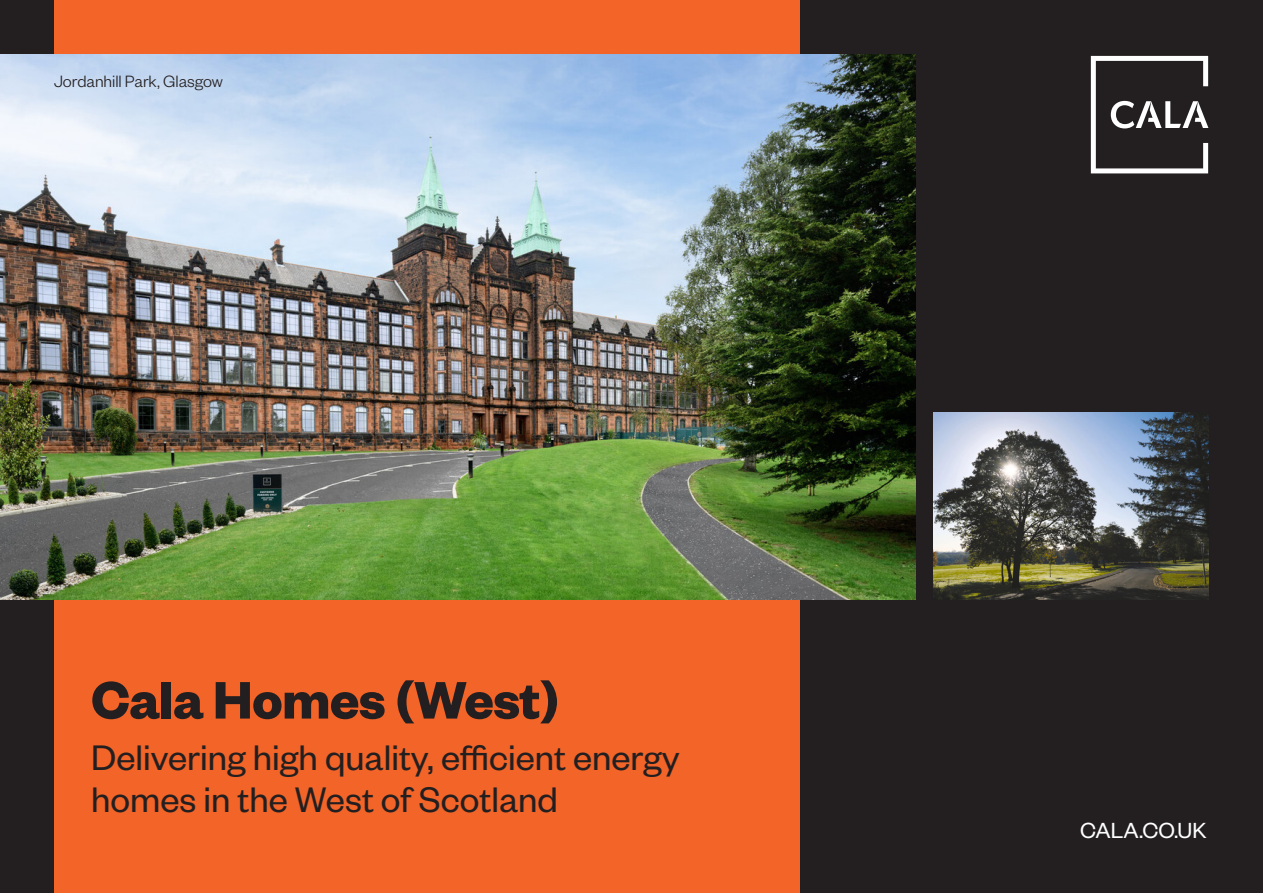
<style>
.page{position:relative;width:1263px;height:893px;background:#231f20}
.page>*{position:absolute;margin:0;border:0;box-sizing:border-box;transform-origin:0 0}
.t1{font:700 57.9px "Founders Grotesk";letter-spacing:-.01em;color:#231f20}
.t2{font:39px/42px "Founders Grotesk";color:#231f20}
.t3{font:24px "Founders Grotesk";color:#fff}
.t4{font:300 18px "Founders Grotesk";letter-spacing:-.005em;color:#231f20}
</style>
<div class="page">
<svg style="left:1091px;top:56px;width:117px;height:117px"></svg>
<div style="left:54px;top:0;width:745px;height:893px;background:#f26428"></div>
<img style="left:0;top:54px;width:916px;height:546px">
<img style="left:934px;top:412px;width:275px;height:188px">
<p class="t4" style="left:54px;top:70px;width:170px">Jordanhill Park, Glasgow</p>
<p class="t1" style="left:91px;top:663px;width:470px">Cala Homes (West)</p>
<p class="t2" style="left:91px;top:734px;width:590px">Delivering high quality, efficient energy homes in the West of Scotland</p>
<p class="t3" style="left:1080px;top:816px;width:128px">CALA.CO.UK</p>
</div>
